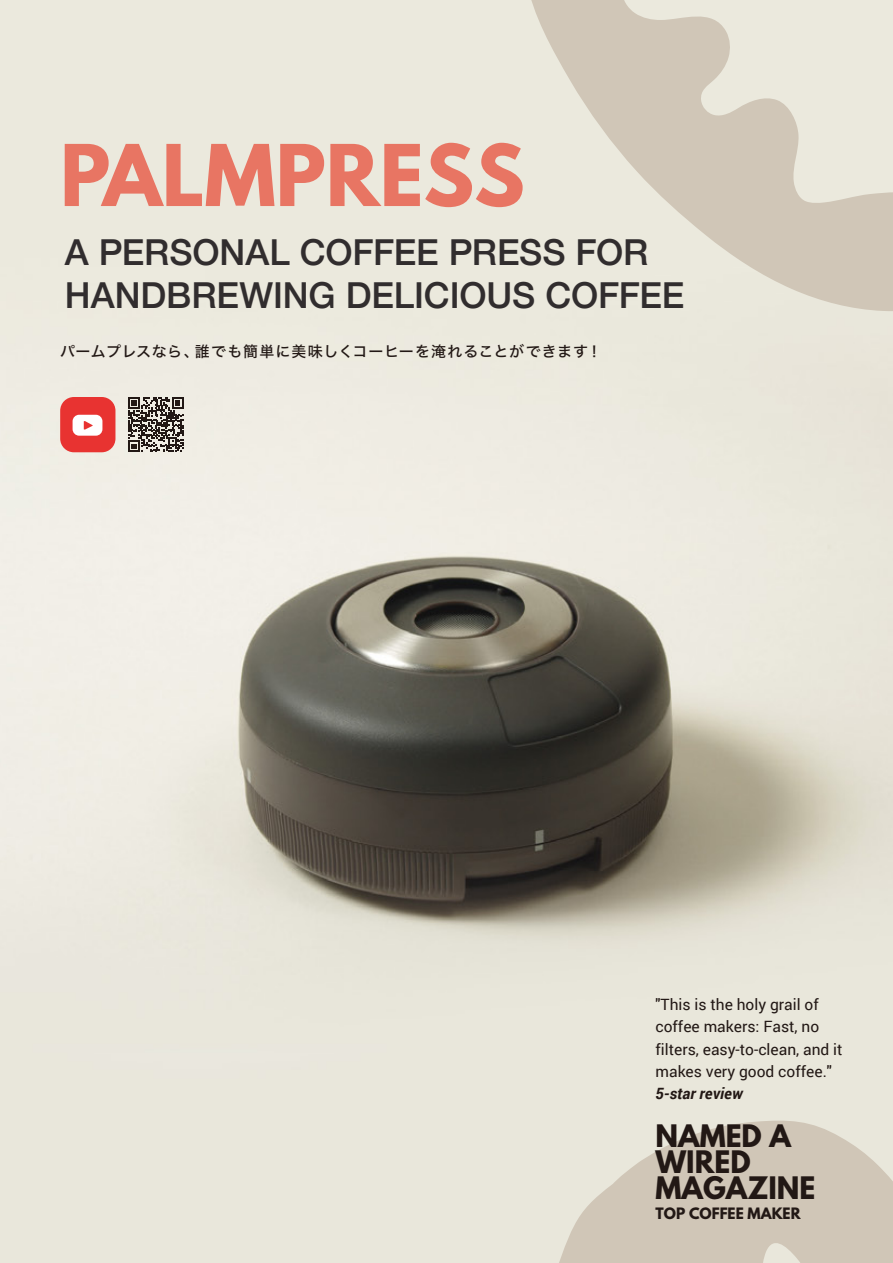
<style>
.page{position:relative;width:893px;height:1263px;background:#fff}
.page>*{position:absolute;margin:0;border:0;box-sizing:border-box;transform-origin:0 0}
.t1{font:700 75.3px "League Spartan";color:#e87563}
.t2{font:500 35.85px/42.9px "Helvetica Neue";letter-spacing:-.005em;color:#312d2e}
.t3{font:700 27.45px/25.8px "League Spartan";color:#221815}
.t4{font:15.6px/22.4px "Roboto";color:#221815}
.t5{font:italic 700 15.6px "Roboto";color:#221815}
.t6{font:15px "Hiragino Sans W5";letter-spacing:.045em;color:#221815}
.t7{font:700 13.95px "League Spartan";color:#221815}
</style>
<div class="page">
<img style="left:0;top:0;width:893px;height:1263px">
<svg style="left:522px;top:0;width:371px;height:312px;background:#dfdacc"></svg>
<svg style="left:535px;top:1119px;width:358px;height:144px;background:#d7cfc1"></svg>
<svg style="left:128px;top:397px;width:55px;height:55px;background:#766f6a"></svg>
<div style="left:60px;top:397px;width:55px;height:55px;background:#e83331;border-radius:14px"></div>
<svg style="left:73px;top:415px;width:29px;height:21px"></svg>
<h1 class="t1" style="left:60px;top:117px;width:466px">PALMPRESS</h1>
<h2 class="t2" style="left:65px;top:228px;width:621px">A PERSONAL COFFEE PRESS FOR<br>HANDBREWING DELICIOUS COFFEE</h2>
<p class="t6" style="left:60px;top:337px;width:543px">パームプレスなら、誰でも簡単に美味しくコーヒーを淹れることができます！</p>
<p class="t4" style="left:655px;top:993px;width:189px">"This is the holy grail of coffee makers: Fast, no filters, easy-to-clean, and it makes very good coffee."</p>
<p class="t5" style="left:655px;top:1083px;width:89px">5-star review</p>
<h3 class="t3" style="left:655px;top:1123px;width:162px">NAMED A<br>WIRED<br>MAGAZINE</h3>
<p class="t7" style="left:655px;top:1202px;width:147px">TOP COFFEE MAKER</p>
</div>
